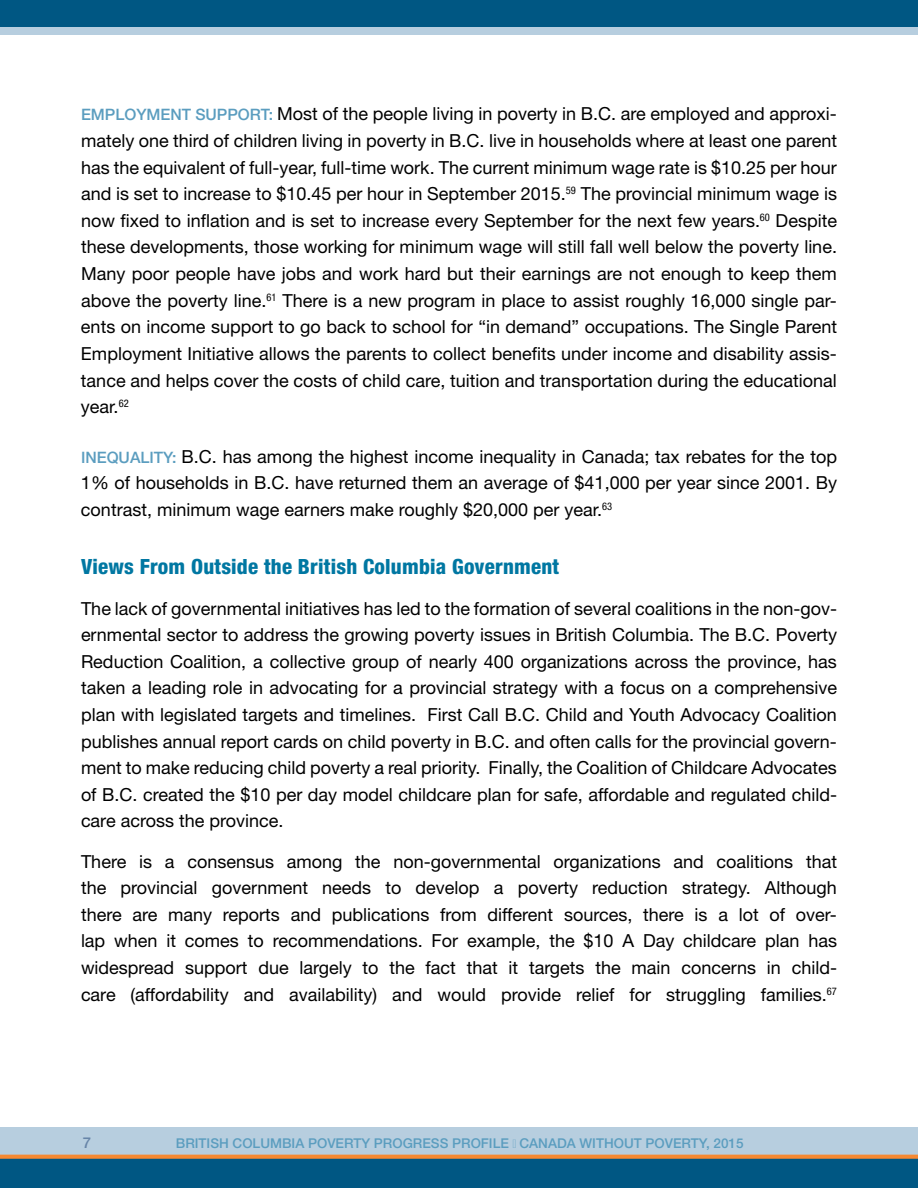
<style>
.page{position:relative;width:918px;height:1188px;background:#fff}
.page>*{position:absolute;margin:0;border:0;box-sizing:border-box;transform-origin:0 0}
.t1{font:800 condensed 21px "Helvetica Neue";letter-spacing:.01em;color:#0077a2}
.t2{font:18px/26.5px "Helvetica Neue";color:#000;text-align:justify}
.t3{font:500 15px "Helvetica Neue";color:#6785a8}
.t4{font:500 13.5px "Helvetica Neue";color:#5b9dbf}
.s1{font-weight:500;font-size:15.75px;color:#5b9dbf}
.s2{font-family:"Arial Narrow";font-weight:400}
</style>
<div class="page">
<div style="left:0;top:1128px;width:918px;height:35px;background:#b7cedf"></div>
<div style="left:0;top:5px;width:918px;height:30px;background:#b7cedf"></div>
<div style="left:0;top:1155px;width:918px;height:33px;background:#005783"></div>
<div style="left:0;top:0;width:918px;height:27px;background:#005783"></div>
<svg style="left:0;top:1155px;width:918px;height:4px;fill:#f68932"></svg>
<p class="t2" style="left:81px;top:100px;width:758px"><span class="s1">EMPLOYMENT SUPPORT:</span> Most of the people living in poverty in B.C. are employed and approxi&shy;mately one third of children living in poverty in B.C. live in households where at least one parent has the equivalent of full-year, full-time work. The current minimum wage rate is $10.25 per hour and is set to increase to $10.45 per hour in September 2015.<sup>59</sup> The provincial minimum wage is now fixed to inflation and is set to increase every September for the next few years.<sup>60</sup> Despite these developments, those working for minimum wage will still fall well below the poverty line.<br>Many poor people have jobs and work hard but their earnings are not enough to keep them above the poverty line.<sup>61</sup> There is a new program in place to assist roughly 16,000 single par&shy;ents on income support to go back to school for “in demand” occupations. The Single Parent Employment Initiative allows the parents to collect benefits under income and disability assis&shy;tance and helps cover the costs of child care, tuition and transportation during the educational year.<sup>62</sup></p>
<p class="t2" style="left:81px;top:443px;width:758px"><span class="s1">INEQUALITY:</span> B.C. has among the highest income inequality in Canada; tax rebates for the top 1% of households in B.C. have returned them an average of $41,000 per year since 2001. By contrast, minimum wage earners make roughly $20,000 per year.<sup>63</sup></p>
<p class="t1" style="left:81px;top:554px;width:480px">Views From Outside the British Columbia Government</p>
<p class="t2" style="left:81px;top:595px;width:758px">The lack of governmental initiatives has led to the formation of several coalitions in the non-gov&shy;ernmental sector to address the growing poverty issues in British Columbia. The B.C. Poverty Reduction Coalition, a collective group of nearly 400 organizations across the province, has taken a leading role in advocating for a provincial strategy with a focus on a comprehensive plan with legislated targets and timelines. First Call B.C. Child and Youth Advocacy Coalition publishes annual report cards on child poverty in B.C. and often calls for the provincial govern&shy;ment to make reducing child poverty a real priority. Finally, the Coalition of Childcare Advocates of B.C. created the $10 per day model childcare plan for safe, affordable and regulated child&shy;care across the province.</p>
<p class="t2" style="left:81px;top:848px;width:758px">There is a consensus among the non-governmental organizations and coalitions that the provincial government needs to develop a poverty reduction strategy. Although there are many reports and publications from different sources, there is a lot of over&shy;lap when it comes to recommendations. For example, the $10 A Day childcare plan has widespread support due largely to the fact that it targets the main concerns in child&shy;care (affordability and availability) and would provide relief for struggling families.<sup>67</sup></p>
<p class="t3" style="left:83px;top:1134px;width:10px">7</p>
<p class="t4" style="left:176px;top:1135px;width:569px">BRITISH COLUMBIA POVERTY PROGRESS PROFILE <span class="s2">▪</span> CANADA WITHOUT POVERTY, 2015</p>
</div>
